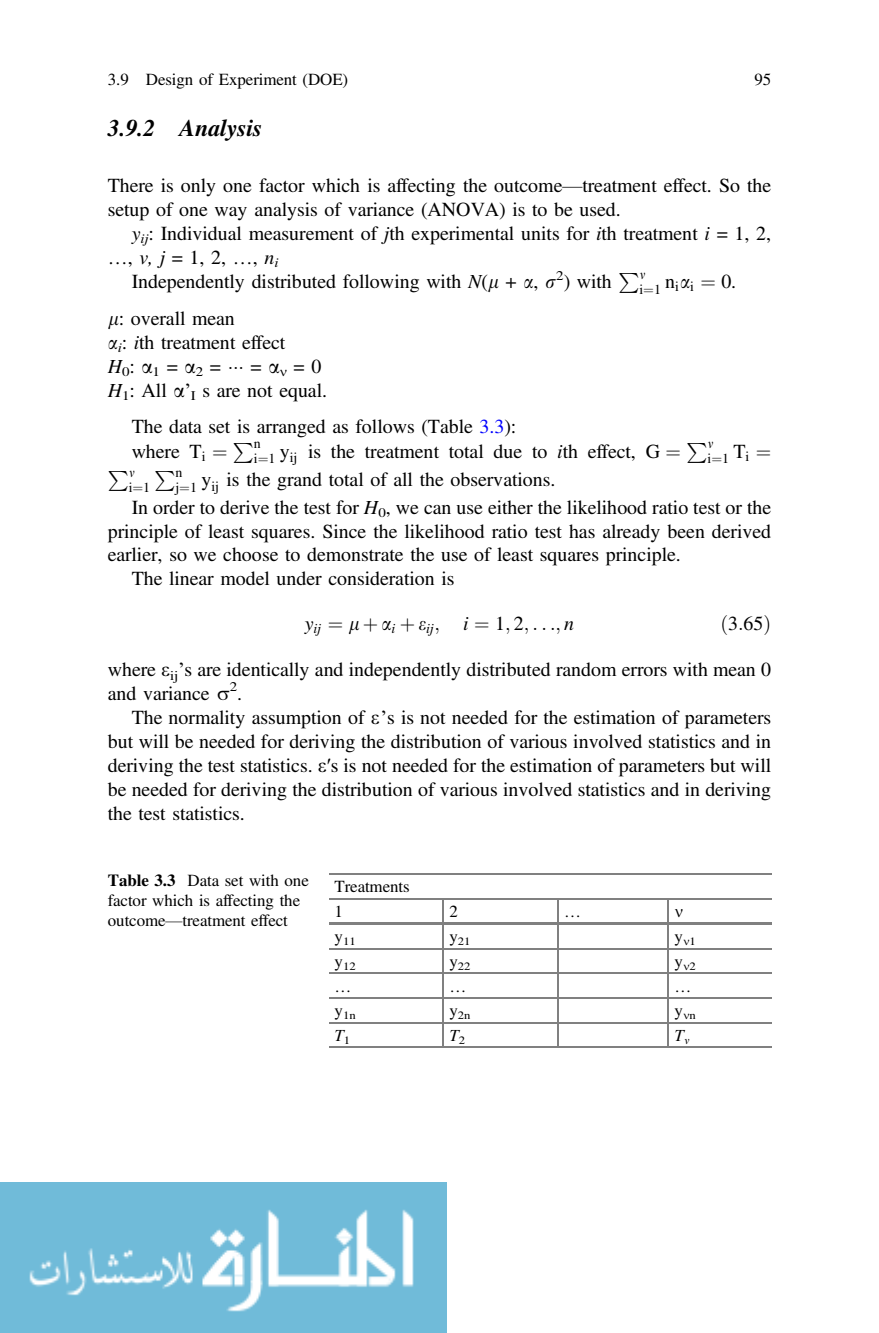
<style>
.page{position:relative;width:879px;height:1333px;background:#fff}
.page>*{position:absolute;margin:0;border:0;box-sizing:border-box;transform-origin:0 0}
.t1{font:24px "Adv TT8 fc 4438 a.BI22";color:#000}
.t2{font:20px/24px "Adv TT5 ada 87 cc 4";color:#000}
.t3{font:20px "Adv P4 C4 E463";color:#000}
.t4{font:17px/20px "Adv TT5 ada 87 cc 4";color:#000}
.t5{font:17px "Adv T Tf 2 e 4 df 62.I23";color:#000}
.t6{font:17px "Adv TT3713 a 231";color:#000}
.t7{font:17px "Adv PSMP132";color:#000}
.t8{font:14px "Adv T Tf 2 e 4 df 62.I23";color:#000}
.t9{font:14px "Adv TT5 ada 87 cc 4";color:#000}
.t10{font:13.2px "Adv TT5 ada 87 cc 4";color:#000;scale:1.13 1}
.t11{font:11.2px "Adv TT5 ada 87 cc 4";color:#000;scale:1.13 1}
.s1{font-family:"Adv TT3713 a 231"}
.s2{font-family:"Adv T Tf 2 e 4 df 62.I23"}
.s3{font-family:"Adv PSMP103"}
.s4{font-family:"Adv P4 C4 E743"}
.s5{font-family:"Adv PSMP132"}
.s6{color:#00f}
.s7{font-family:"Adv P4 C4 E513"}
.s8{font-family:"Adv T Teeee 58 d 9.B23"}
</style>
<div class="page">
<img style="left:0;top:1182px;width:446px;height:150px">
<hr style="left:329px;top:873px;width:442px;height:1px;background:#808080">
<hr style="left:329px;top:1046px;width:442px;height:1px;background:#808080">
<hr style="left:329px;top:898px;width:442px;height:1px;background:#808080">
<hr style="left:442px;top:899px;width:2px;height:25px;background:#808080">
<hr style="left:329px;top:922px;width:113px;height:2px;background:#808080">
<hr style="left:444px;top:922px;width:113px;height:2px;background:#808080">
<hr style="left:558px;top:922px;width:110px;height:2px;background:#808080">
<hr style="left:669px;top:922px;width:102px;height:2px;background:#808080">
<hr style="left:442px;top:924px;width:2px;height:25px;background:#808080">
<hr style="left:329px;top:948px;width:113px;height:1px;background:#808080">
<hr style="left:444px;top:948px;width:113px;height:1px;background:#808080">
<hr style="left:558px;top:948px;width:110px;height:1px;background:#808080">
<hr style="left:669px;top:948px;width:102px;height:1px;background:#808080">
<hr style="left:442px;top:949px;width:2px;height:24px;background:#808080">
<hr style="left:329px;top:972px;width:113px;height:1px;background:#808080">
<hr style="left:444px;top:972px;width:113px;height:1px;background:#808080">
<hr style="left:558px;top:972px;width:110px;height:1px;background:#808080">
<hr style="left:669px;top:972px;width:102px;height:1px;background:#808080">
<hr style="left:442px;top:973px;width:2px;height:25px;background:#808080">
<hr style="left:329px;top:997px;width:113px;height:1px;background:#808080">
<hr style="left:444px;top:997px;width:113px;height:1px;background:#808080">
<hr style="left:558px;top:997px;width:110px;height:1px;background:#808080">
<hr style="left:669px;top:997px;width:102px;height:1px;background:#808080">
<hr style="left:442px;top:998px;width:2px;height:25px;background:#808080">
<hr style="left:329px;top:1022px;width:113px;height:1px;background:#808080">
<hr style="left:444px;top:1022px;width:113px;height:1px;background:#808080">
<hr style="left:558px;top:1022px;width:110px;height:1px;background:#808080">
<hr style="left:669px;top:1022px;width:102px;height:1px;background:#808080">
<hr style="left:442px;top:1023px;width:2px;height:23px;background:#808080">
<svg style="left:557px;top:899px;width:1px;height:147px"></svg>
<svg style="left:668px;top:899px;width:1px;height:147px"></svg>
<p class="t4" style="left:108px;top:71px;width:242px">3.9 Design of Experiment (DOE)</p>
<p class="t4" style="left:754px;top:71px;width:18px">95</p>
<p class="t1" style="left:108px;top:119px;width:156px">3.9.2 Analysis</p>
<p class="t2" style="left:108px;top:175px;width:665px">There is only one factor which is affecting the outcome<span class="s1">—</span>treatment effect. So the setup of one way analysis of variance (ANOVA) is to be used.</p>
<p class="t2" style="left:132px;top:223px;width:641px"><span class="s2">y</span><sub>ij</sub>: Individual measurement of <span class="s2">j</span>th experimental units for <span class="s2">i</span>th treatment <span class="s2">i</span> = 1, 2,</p>
<p class="t2" style="left:108px;top:247px;width:172px"><span class="s1">…</span>,<span class="s2">v,j</span>=1,2,<span class="s1">…</span>,<span class="s2">n</span><sub>i</sub></p>
<p class="t2" style="left:132px;top:272px;width:481px">Independently distributed following with <span class="s2">N</span>(<span class="s3">l</span> + <span class="s3">a</span>, <span class="s3">r</span><sup>2</sup>) with</p>
<p class="t3" style="left:618px;top:255px;width:28px">P<sub>m</sub></p>
<p class="t9" style="left:639px;top:283px;width:98px">i<span class="s4">¼</span>1 <sup>n</sup>i<sup>a</sup>i <sup>¼</sup> <sup>0.</sup></p>
<p class="t2" style="left:108px;top:308px;width:179px"><span class="s3">l</span>: overall mean<br><span class="s3">a</span><sub>i</sub>: <span class="s2">i</span>th treatment effect</p>
<p class="t10" style="left:108px;top:367px;width:102px"><sup>H</sup>0<sup>:</sup> <sup>a</sup>1 <sup>=</sup> <sup>a</sup>2 <sup>=</sup></p>
<p class="t2" style="left:108px;top:356px;width:221px;text-align:right">=<span class="s5">a</span><sub>m</sub>=0<br><span class="s2">H</span><sub>1</sub>: All <span class="s5">a</span><span class="s1">’</span><sub>I</sub> s are not equal.</p>
<p class="t2" style="left:132px;top:415px;width:386px;line-height:24.8px">The data set is arranged as follows (Table <span class="s6">3.3</span>): where T<sub>i</sub> <span class="s4">¼</span></p>
<p class="t3" style="left:233px;top:424px;width:29px">P<sub>n</sub></p>
<p class="t2" style="left:254px;top:441px;width:428px"><sub>i</sub><sub>¼</sub><sub>1</sub> y<sub>ij</sub> is the treatment total due to <span class="s2">i</span>th effect, G <span class="s4">¼</span></p>
<p class="t3" style="left:686px;top:424px;width:29px">P<sub>m</sub></p>
<p class="t9" style="left:707px;top:453px;width:65px">i<span class="s4">¼</span>1 <sup>T</sup>i <sup>¼</sup></p>
<p class="t3" style="left:155px;top:452px;width:29px">P<sub>n</sub></p>
<p class="t3" style="left:108px;top:452px;width:29px">P<sub>m</sub></p>
<p class="t2" style="left:132px;top:467px;width:641px;line-height:27.4px;text-indent:44px"><sub>j</sub><sub>¼</sub><sub>1</sub> y<sub>ij</sub> is the grand total of all the observations.<br>In order to derive the test for <span class="s2">H</span><sub>0</sub>, we can use either the likelihood ratio test or the</p>
<p class="t2" style="left:108px;top:521px;width:665px">principle of least squares. Since the likelihood ratio test has already been derived</p>
<p class="t2" style="left:108px;top:544px;width:574px">earlier, so we choose to demonstrate the use of least squares principle.</p>
<p class="t2" style="left:132px;top:568px;width:324px">The linear model under consideration is</p>
<p class="t8" style="left:305px;top:620px;width:271px"><sup>y</sup>ij <sup>¼</sup><sup>l</sup><sup>þ</sup><sup>a</sup>i <sup>þ</sup><sup>e</sup>ij<sup>;</sup> <sup>i</sup> <sup>¼</sup><sup>1</sup><sup>;</sup><sup>2</sup><sup>;</sup><sup>...</sup><sup>;</sup><sup>n</sup></p>
<p class="t2" style="left:720px;top:613px;width:52px"><span class="s4">ð</span>3<span class="s7">:</span>65<span class="s4">Þ</span></p>
<p class="t2" style="left:108px;top:659px;width:665px">where <span class="s5">e</span><sub>ij</sub><span class="s1">’</span>s are identically and independently distributed random errors with mean 0 and variance <span class="s5">r</span><sup>2</sup>.</p>
<p class="t2" style="left:108px;top:707px;width:665px;text-align:justify;text-indent:24px">The normality assumption of <span class="s5">e</span><span class="s1">’</span>s is not needed for the estimation of parameters but will be needed for deriving the distribution of various involved statistics and in deriving the test statistics. <span class="s5">e</span><span class="s1">′</span>s is not needed for the estimation of parameters but will be needed for deriving the distribution of various involved statistics and in deriving the test statistics.</p>
<p class="t9" style="left:129px;top:482px;width:23px">i<span class="s4">¼</span>1</p>
<p class="t4" style="left:108px;top:872px;width:202px"><span class="s8">Table 3.3</span> Data set with one factor which is affecting the outcome<span class="s1">—</span>treatment effect</p>
<p class="t4" style="left:334px;top:876px;width:77px;line-height:24.6px">Treatments<br>1</p>
<p class="t4" style="left:449px;top:902px;width:10px">2</p>
<p class="t6" style="left:564px;top:902px;width:18px">…</p>
<p class="t7" style="left:674px;top:903px;width:10px">m</p>
<p class="t11" style="left:334px;top:937px;width:20px"><sup>y</sup>11</p>
<p class="t11" style="left:449px;top:937px;width:20px"><sup>y</sup>21</p>
<p class="t4" style="left:674px;top:928px;width:23px">y<sub>m</sub><sub>1</sub></p>
<p class="t11" style="left:334px;top:962px;width:20px"><sup>y</sup>12</p>
<p class="t11" style="left:449px;top:962px;width:20px"><sup>y</sup>22</p>
<p class="t4" style="left:674px;top:953px;width:23px">y<sub>m</sub><sub>2</sub></p>
<p class="t6" style="left:334px;top:977px;width:18px">…</p>
<p class="t6" style="left:449px;top:977px;width:18px">…</p>
<p class="t6" style="left:674px;top:977px;width:18px">…</p>
<p class="t11" style="left:334px;top:1011px;width:20px"><sup>y</sup>1n</p>
<p class="t11" style="left:449px;top:1011px;width:20px"><sup>y</sup>2n</p>
<p class="t4" style="left:674px;top:1002px;width:23px">y<sub>m</sub><sub>n</sub></p>
<p class="t5" style="left:334px;top:1025px;width:17px">T<sub>1</sub></p>
<p class="t5" style="left:449px;top:1025px;width:17px">T<sub>2</sub></p>
<p class="t5" style="left:674px;top:1025px;width:16px">T<sub>m</sub></p>
</div>
